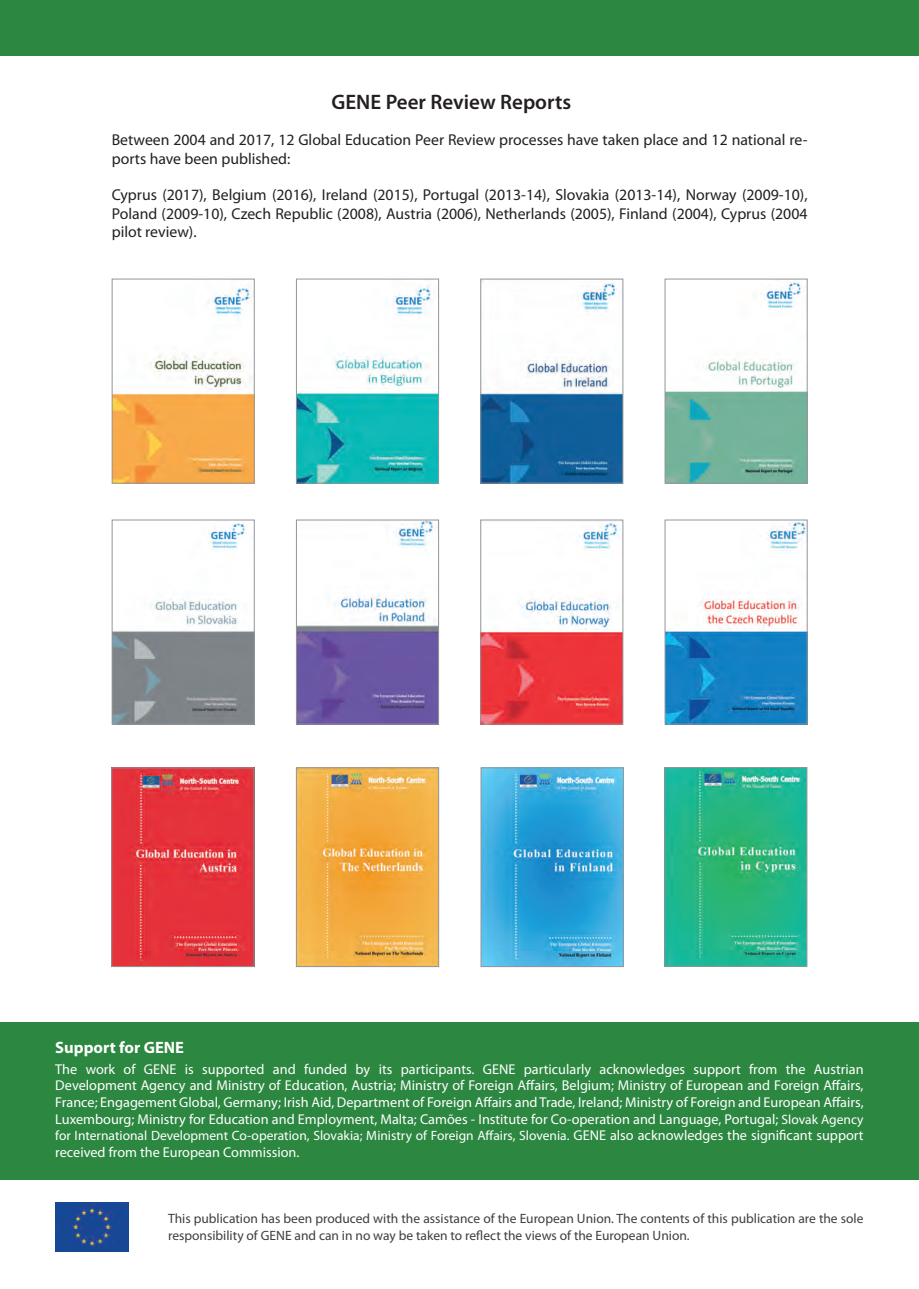
<style>
.page{position:relative;width:919px;height:1289px;background:#fff}
.page>*{position:absolute;margin:0;border:0;box-sizing:border-box;transform-origin:0 0}
.t1{font:600 21px "Myriad Pro";color:#231f20}
.t2{font:700 16.5px "Myriad Pro";color:#fff}
.t3{font:15.75px/18.9px "Myriad Pro";color:#231f20}
.t4{font:14.25px/16.5px "Myriad Pro";color:#fff;text-align:justify}
.t5{font:13.5px/16.5px "Myriad Pro";color:#3e3e3f}
.t6{font:13.5px "Myriad Pro";color:#fff}
.s1{font-size:13.5px}
.s2{font-size:14.25px}
</style>
<div class="page">
<div style="left:0;top:1022px;width:918px;height:266px;background:#2c8740"></div>
<div style="left:0;top:1180px;width:918px;height:108px;background:#fff"></div>
<img style="left:55px;top:1202px;width:74px;height:49px">
<img style="left:298px;top:284px;width:139px;height:197px">
<div style="left:296px;top:279px;width:143px;height:204px;border:1px solid #939598"></div>
<img style="left:114px;top:286px;width:139px;height:195px">
<div style="left:112px;top:279px;width:143px;height:204px;border:1px solid #939598"></div>
<img style="left:482px;top:281px;width:139px;height:200px">
<div style="left:480px;top:279px;width:143px;height:204px;border:1px solid #939598"></div>
<img style="left:666px;top:281px;width:139px;height:200px">
<div style="left:664px;top:279px;width:143px;height:204px;border:1px solid #939598"></div>
<img style="left:114px;top:522px;width:139px;height:200px">
<div style="left:112px;top:519px;width:143px;height:205px;border:1px solid #939598"></div>
<div style="left:0;top:0;width:918px;height:55px;background:#2c8740"></div>
<img style="left:298px;top:521px;width:139px;height:201px">
<div style="left:296px;top:519px;width:143px;height:205px;border:1px solid #939598"></div>
<img style="left:482px;top:521px;width:139px;height:201px">
<div style="left:480px;top:519px;width:143px;height:205px;border:1px solid #939598"></div>
<img style="left:666px;top:521px;width:139px;height:201px">
<div style="left:664px;top:519px;width:143px;height:205px;border:1px solid #939598"></div>
<img style="left:113px;top:769px;width:139px;height:195px">
<div style="left:111px;top:767px;width:143px;height:199px;border:1px solid #939598"></div>
<img style="left:298px;top:769px;width:139px;height:195px">
<div style="left:296px;top:767px;width:143px;height:199px;border:1px solid #939598"></div>
<img style="left:482px;top:769px;width:139px;height:195px">
<div style="left:480px;top:767px;width:143px;height:199px;border:1px solid #939598"></div>
<img style="left:666px;top:769px;width:139px;height:195px">
<div style="left:664px;top:767px;width:143px;height:199px;border:1px solid #939598"></div>
<h1 class="t1" style="left:331px;top:89px;width:241px">GENE Peer Review Reports</h1>
<p class="t3" style="left:112px;top:130px;width:697px">Between 2004 and 2017, 12 Global Education Peer Review processes have taken place and 12 national re&shy;ports have been published:</p>
<p class="t3" style="left:112px;top:185px;width:697px;text-align:justify">Cyprus (2017), Belgium (2016), Ireland (2015), Portugal (2013-14), Slovakia (2013-14), Norway (2009-10), Poland (2009-10), Czech Republic (2008), Austria (2006), Netherlands (2005), Finland (2004), Cyprus (2004 pilot review).</p>
<p class="t2" style="left:55px;top:1036px;width:130px">Support for GENE</p>
<p class="t4" style="left:55px;top:1060px;width:809px">The work of GENE is supported and funded by its participants. GENE particularly acknowledges support from the Austrian Development Agency and Ministry of Education, Austria; Ministry of Foreign Affairs, Belgium; Ministry of European and Foreign Affairs, France; Engagement Global, Germany; Irish Aid, Department of Foreign Affairs and Trade, Ireland; Ministry of Foreign and European Affairs, Luxembourg; Ministry for Education and Employment, Malta; Camões - Institute for Co-operation and Language, Portugal; <span class="s1">Slovak Agency</span></p>
<p class="t6" style="left:55px;top:1127px;width:809px">for International Development Co-operation, Slovakia; Ministry of Foreign Affairs, Slovenia. <span class="s2">GENE also acknowledges the significant support</span></p>
<p class="t4" style="left:55px;top:1143px;width:246px">received from the European Commission.</p>
<p class="t5" style="left:168px;top:1210px;width:697px">This publication has been produced with the assistance of the European Union. The contents of this publication are the sole responsibility of GENE and can in no way be taken to reflect the views of the European Union.</p>
</div>
